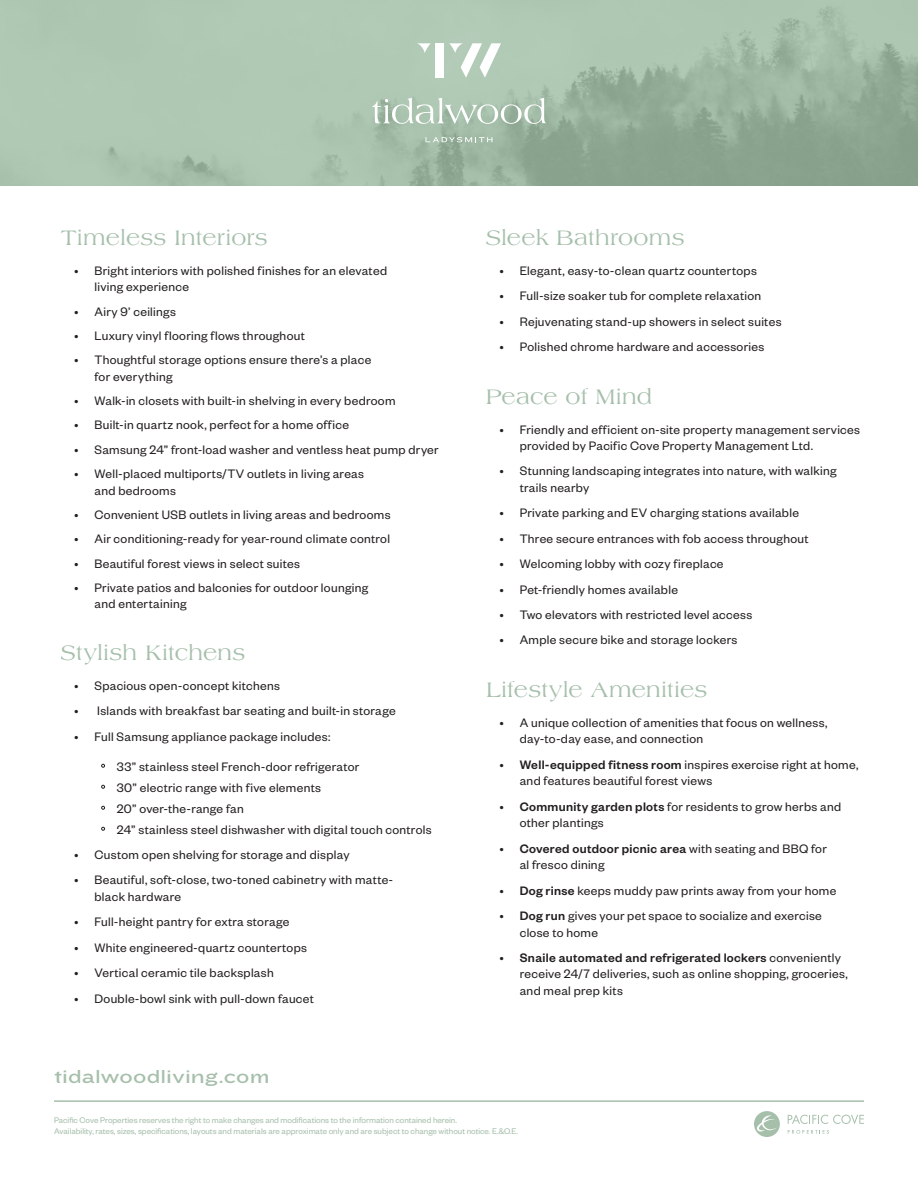
<style>
.page{position:relative;width:918px;height:1188px;background:#fff}
.page>*{position:absolute;margin:0;border:0;box-sizing:border-box;transform-origin:0 0}
.t1{font:22.5px "Americana LT";letter-spacing:.01em;color:#a6bfab}
.t2{font:19.5px "Knockout HTF34 Junior Sumo";letter-spacing:.01em;color:#a6bfab}
.t3{font:13.5px/16.5px "Founders Grotesk";letter-spacing:.025em;color:#231f20}
.t4{font:9px/10.8px "Founders Grotesk";color:#a6bfab}
.s1{font-weight:500}
</style>
<div class="page">
<hr style="left:54px;top:1100px;width:810px;height:2px;background:#a6bfab">
<svg style="left:754px;top:1111px;width:26px;height:26px"></svg>
<svg style="left:788px;top:1114px;width:76px;height:10px"></svg>
<svg style="left:788px;top:1130px;width:41px;height:4px"></svg>
<svg style="left:101px;top:764px;width:4px;height:4px"></svg>
<svg style="left:101px;top:785px;width:4px;height:4px"></svg>
<svg style="left:101px;top:806px;width:4px;height:4px"></svg>
<svg style="left:101px;top:827px;width:4px;height:4px"></svg>
<svg style="left:0;top:0;width:918px;height:186px;fill:#aec7b3"></svg>
<svg style="left:449px;top:43px;width:52px;height:35px"></svg>
<svg style="left:417px;top:43px;width:14px;height:10px"></svg>
<div style="left:436px;top:43px;width:8px;height:35px;background:#fff"></div>
<svg style="left:372px;top:98px;width:174px;height:26px"></svg>
<svg style="left:426px;top:137px;width:66px;height:5px"></svg>
<p class="t1" style="left:61px;top:225px;width:208px">Timeless Interiors</p>
<p class="t3" style="left:94px;top:262px;width:294px;text-indent:-20px">• Bright interiors with polished finishes for an elevated living experience</p>
<p class="t3" style="left:74px;top:302px;width:103px">• Airy 9’ ceilings</p>
<p class="t3" style="left:74px;top:327px;width:232px">• Luxury vinyl flooring flows throughout</p>
<p class="t3" style="left:94px;top:351px;width:278px;text-indent:-20px">• Thoughtful storage options ensure there’s a place for everything</p>
<p class="t3" style="left:74px;top:392px;width:323px">• Walk-in closets with built-in shelving in every bedroom</p>
<p class="t3" style="left:74px;top:416px;width:276px">• Built-in quartz nook, perfect for a home office</p>
<p class="t3" style="left:74px;top:441px;width:366px">• Samsung 24” front-load washer and ventless heat pump dryer</p>
<p class="t3" style="left:94px;top:465px;width:271px;text-indent:-20px">• Well-placed multiports/TV outlets in living areas and bedrooms</p>
<p class="t3" style="left:74px;top:506px;width:318px">• Convenient USB outlets in living areas and bedrooms</p>
<p class="t3" style="left:74px;top:530px;width:317px">• Air conditioning-ready for year-round climate control</p>
<p class="t3" style="left:74px;top:554px;width:227px">• Beautiful forest views in select suites</p>
<p class="t3" style="left:94px;top:579px;width:275px;text-indent:-20px">• Private patios and balconies for outdoor lounging and entertaining</p>
<p class="t1" style="left:61px;top:640px;width:186px">Stylish Kitchens</p>
<p class="t3" style="left:74px;top:677px;width:207px">• Spacious open-concept kitchens</p>
<p class="t3" style="left:74px;top:702px;width:323px">• Islands with breakfast bar seating and built-in storage</p>
<p class="t3" style="left:74px;top:727px;width:258px">• Full Samsung appliance package includes:</p>
<p class="t3" style="left:117px;top:757px;width:244px">33” stainless steel French-door refrigerator</p>
<p class="t3" style="left:117px;top:778px;width:206px">30” electric range with five elements</p>
<p class="t3" style="left:117px;top:799px;width:128px">20” over-the-range fan</p>
<p class="t3" style="left:117px;top:820px;width:316px">24” stainless steel dishwasher with digital touch controls</p>
<p class="t3" style="left:74px;top:846px;width:277px">• Custom open shelving for storage and display</p>
<p class="t3" style="left:94px;top:871px;width:300px;text-indent:-20px">• Beautiful, soft-close, two-toned cabinetry with matte&shy;black hardware</p>
<p class="t3" style="left:74px;top:913px;width:217px">• Full-height pantry for extra storage</p>
<p class="t3" style="left:74px;top:939px;width:234px">• White engineered-quartz countertops</p>
<p class="t3" style="left:74px;top:964px;width:201px">• Vertical ceramic tile backsplash</p>
<p class="t3" style="left:74px;top:989px;width:241px">• Double-bowl sink with pull-down faucet</p>
<p class="t1" style="left:486px;top:225px;width:200px">Sleek Bathrooms</p>
<p class="t3" style="left:500px;top:262px;width:259px">• Elegant, easy-to-clean quartz countertops</p>
<p class="t3" style="left:500px;top:287px;width:263px">• Full-size soaker tub for complete relaxation</p>
<p class="t3" style="left:500px;top:312px;width:284px">• Rejuvenating stand-up showers in select suites</p>
<p class="t3" style="left:500px;top:338px;width:266px">• Polished chrome hardware and accessories</p>
<p class="t1" style="left:486px;top:384px;width:167px">Peace of Mind</p>
<p class="t3" style="left:520px;top:420px;width:342px;text-indent:-20px">• Friendly and efficient on-site property management services provided by Pacific Cove Property Management Ltd.</p>
<p class="t3" style="left:520px;top:462px;width:318px;text-indent:-20px">• Stunning landscaping integrates into nature, with walking trails nearby</p>
<p class="t3" style="left:500px;top:504px;width:301px">• Private parking and EV charging stations available</p>
<p class="t3" style="left:500px;top:530px;width:311px">• Three secure entrances with fob access throughout</p>
<p class="t3" style="left:500px;top:555px;width:226px">• Welcoming lobby with cozy fireplace</p>
<p class="t3" style="left:500px;top:580px;width:180px">• Pet-friendly homes available</p>
<p class="t3" style="left:500px;top:606px;width:254px">• Two elevators with restricted level access</p>
<p class="t3" style="left:500px;top:631px;width:239px">• Ample secure bike and storage lockers</p>
<p class="t1" style="left:486px;top:677px;width:223px">Lifestyle Amenities</p>
<p class="t3" style="left:520px;top:714px;width:309px;text-indent:-20px">• A unique collection of amenities that focus on wellness, day-to-day ease, and connection</p>
<p class="t3" style="left:520px;top:756px;width:340px;text-indent:-20px">• <span class="s1">Well-equipped fitness room</span> inspires exercise right at home, and features beautiful forest views</p>
<p class="t3" style="left:520px;top:798px;width:323px;text-indent:-20px">• <span class="s1">Community garden plots</span> for residents to grow herbs and other plantings</p>
<p class="t3" style="left:520px;top:839px;width:309px;text-indent:-20px">• <span class="s1">Covered outdoor picnic area</span> with seating and BBQ for al fresco dining</p>
<p class="t3" style="left:500px;top:881px;width:338px">• <span class="s1">Dog rinse</span> keeps muddy paw prints away from your home</p>
<p class="t3" style="left:520px;top:907px;width:304px;text-indent:-20px">• <span class="s1">Dog run</span> gives your pet space to socialize and exercise close to home</p>
<p class="t3" style="left:520px;top:949px;width:329px;text-indent:-20px">• <span class="s1">Snaile automated and refrigerated lockers</span> conveniently receive 24/7 deliveries, such as online shopping, groceries, and meal prep kits</p>
<p class="t2" style="left:54px;top:1066px;width:217px">tidalwoodliving.com</p>
<p class="t4" style="left:54px;top:1114px;width:466px">Pacific Cove Properties reserves the right to make changes and modifications to the information contained herein.<br>Availability, rates, sizes, specifications, layouts and materials are approximate only and are subject to change without notice. E.&amp;O.E.</p>
</div>
